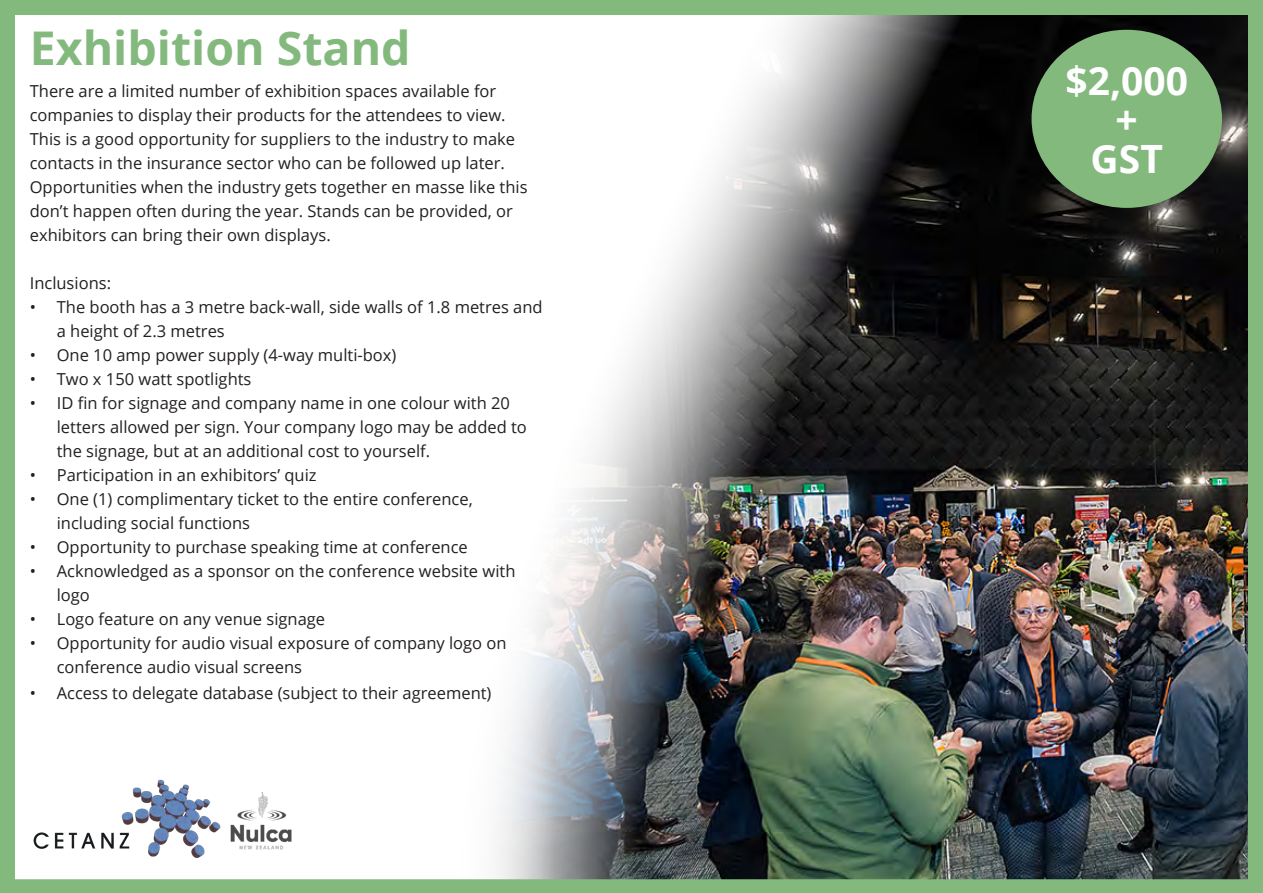
<style>
.page{position:relative;width:1263px;height:893px;background:#fff}
.page>*{position:absolute;margin:0;border:0;box-sizing:border-box;transform-origin:0 0}
.t1{font:700 46.5px "Open Sans";color:#84b97e}
.t2{font:700 39px "Open Sans";color:#fff}
.t3{font:16.5px/24px "Open Sans";color:#231f20}
</style>
<div class="page">
<img style="left:0;top:0;width:1263px;height:893px">
<div style="left:1031px;top:30px;width:191px;height:178px;background:#84b97e;border-radius:50%"></div>
<img style="left:30px;top:778px;width:186px;height:81px">
<img style="left:216px;top:774px;width:89px;height:89px">
<p class="t1" style="left:30px;top:16px;width:382px">Exhibition Stand</p>
<p class="t3" style="left:30px;top:79px;width:499px">There are a limited number of exhibition spaces available for companies to display their products for the attendees to view.<br>This is a good opportunity for suppliers to the industry to make contacts in the insurance sector who can be followed up later.<br>Opportunities when the industry gets together en masse like this don’t happen often during the year. Stands can be provided, or exhibitors can bring their own displays.</p>
<p class="t3" style="left:30px;top:271px;width:83px">Inclusions:</p>
<p class="t3" style="left:57px;top:295px;width:487px;text-indent:-27px">• The booth has a 3 metre back-wall, side walls of 1.8 metres and a height of 2.3 metres</p>
<p class="t3" style="left:30px;top:343px;width:368px">• One 10 amp power supply (4-way multi-box)</p>
<p class="t3" style="left:30px;top:367px;width:223px">• Two x 150 watt spotlights</p>
<p class="t3" style="left:57px;top:391px;width:472px;text-indent:-27px">• ID fin for signage and company name in one colour with 20 letters allowed per sign. Your company logo may be added to the signage, but at an additional cost to yourself.</p>
<p class="t3" style="left:30px;top:463px;width:288px">• Participation in an exhibitors’ quiz</p>
<p class="t3" style="left:57px;top:487px;width:417px;text-indent:-27px">• One (1) complimentary ticket to the entire conference, including social functions</p>
<p class="t3" style="left:30px;top:535px;width:440px">• Opportunity to purchase speaking time at conference</p>
<p class="t3" style="left:57px;top:559px;width:460px;text-indent:-27px">• Acknowledged as a sponsor on the conference website with logo</p>
<p class="t3" style="left:30px;top:607px;width:297px">• Logo feature on any venue signage</p>
<p class="t3" style="left:57px;top:631px;width:451px;text-indent:-27px">• Opportunity for audio visual exposure of company logo on conference audio visual screens</p>
<p class="t3" style="left:30px;top:680px;width:463px">• Access to delegate database (subject to their agreement)</p>
<p class="t2" style="left:1065px;top:53px;width:124px">$2,000</p>
<p class="t2" style="left:1116px;top:92px;width:24px">+</p>
<p class="t2" style="left:1090px;top:131px;width:74px">GST</p>
</div>
